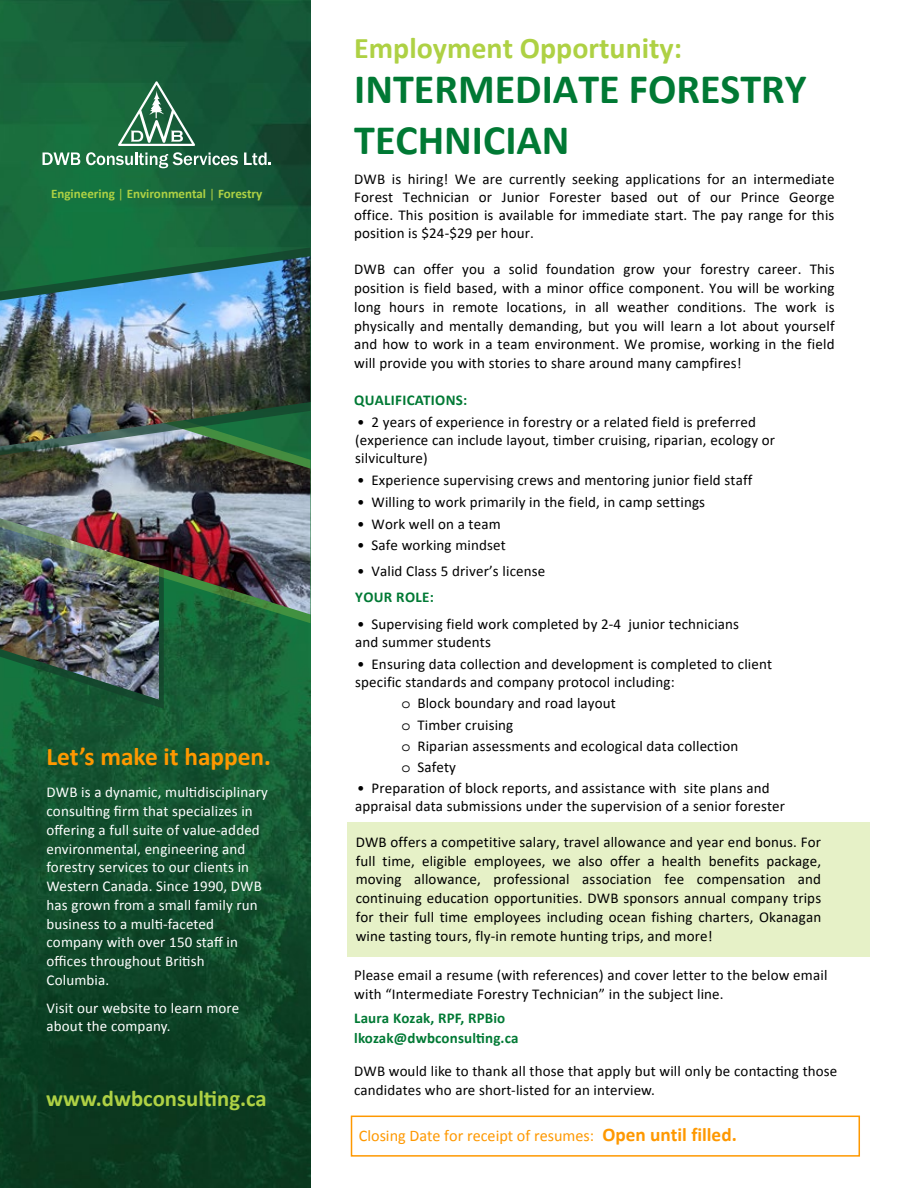
<style>
.page{position:relative;width:918px;height:1188px;background:#fff}
.page>*{position:absolute;margin:0;border:0;box-sizing:border-box;transform-origin:0 0}
.t1{font:700 42px/50.4px "Calibri";color:#007934}
.t2{font:700 30px "Calibri";color:#aed144}
.t3{font:700 25.35px "Calibri";color:#fe9800}
.t4{font:700 22.65px "Calibri";color:#aed144}
.t5{font:16.2px "Calibri";color:#fe9800}
.t6{font:15px/18.8px "Calibri";letter-spacing:.01em;color:#000}
.t7{font:15px/18.8px "Calibri";letter-spacing:.01em;color:#fff}
.t8{font:700 15px/19.5px "Calibri";letter-spacing:.01em;color:#007934}
.t9{font:700 13.05px "Calibri";color:#aed144}
.s1{font-weight:400}
.s2{font-family:"Courier Std"}
.s3{font-weight:700;font-size:19.2px}
</style>
<div class="page">
<img style="left:0;top:623px;width:310px;height:565px">
<img style="left:0;top:0;width:310px;height:247px">
<svg style="left:0;top:623px;width:164px;height:86px;background:#155833"></svg>
<img style="left:0;top:623px;width:159px;height:77px">
<img style="left:0;top:614px;width:310px;height:9px">
<img style="left:0;top:457px;width:310px;height:157px">
<svg style="left:0;top:247px;width:310px;height:210px;background:#386b4b"></svg>
<img style="left:0;top:256px;width:310px;height:190px">
<div style="left:351px;top:1116px;width:509px;height:41px;border:2px solid #fe9800"></div>
<div style="left:347px;top:822px;width:522px;height:135px;background:#e6f1c7"></div>
<svg style="left:118px;top:81px;width:77px;height:65px;background:#478163"></svg>
<svg style="left:43px;top:152px;width:37px;height:13px"></svg>
<svg style="left:86px;top:152px;width:152px;height:16px"></svg>
<svg style="left:244px;top:152px;width:27px;height:13px"></svg>
<p class="t9" style="left:51px;top:186px;width:213px">Engineering <span class="s1">|</span> Environmental <span class="s1">|</span> Forestry</p>
<h3 class="t3" style="left:47px;top:741px;width:226px">Let’s make it happen.</h3>
<p class="t7" style="left:47px;top:783px;width:223px">DWB is a dynamic, multidisciplinary consulting firm that specializes in offering a full suite of value-added environmental, engineering and forestry services to our clients in<br>Western Canada. Since 1990, DWB has grown from a small family run business to a multi-faceted company with over 150 staff in offices throughout British<br>Columbia.</p>
<p class="t7" style="left:47px;top:998px;width:194px">Visit our website to learn more about the company.</p>
<h3 class="t4" style="left:46px;top:1085px;width:222px">www.dwbconsulting.ca</h3>
<h2 class="t2" style="left:354px;top:30px;width:329px">Employment Opportunity:</h2>
<h1 class="t1" style="left:354px;top:63px;width:454px">INTERMEDIATE FORESTRY<br>TECHNICIAN</h1>
<p class="t6" style="left:354px;top:170px;width:482px;line-height:18px;text-align:justify">DWB is hiring! We are currently seeking applications for an intermediate Forest Technician or Junior Forester based out of our Prince George office. This position is available for immediate start. The pay range for this position is $24-$29 per hour.</p>
<p class="t6" style="left:354px;top:260px;width:482px;text-align:justify">DWB can offer you a solid foundation grow your forestry career. This position is field based, with a minor office component. You will be working long hours in remote locations, in all weather conditions. The work is physically and mentally demanding, but you will learn a lot about yourself and how to work in a team environment. We promise, working in the field will provide you with stories to share around many campfires!</p>
<p class="t8" style="left:354px;top:389px;width:115px">QUALIFICATIONS:</p>
<p class="t6" style="left:355px;top:413px;width:421px;line-height:18px">• 2 years of experience in forestry or a related field is preferred (experience can include layout, timber cruising, riparian, ecology or silviculture)</p>
<p class="t6" style="left:357px;top:471px;width:397px">• Experience supervising crews and mentoring junior field staff</p>
<p class="t6" style="left:357px;top:493px;width:350px">• Willing to work primarily in the field, in camp settings</p>
<p class="t6" style="left:357px;top:514px;width:145px">• Work well on a team</p>
<p class="t6" style="left:357px;top:536px;width:150px">• Safe working mindset</p>
<p class="t6" style="left:357px;top:562px;width:190px">• Valid Class 5 driver’s license</p>
<p class="t8" style="left:355px;top:587px;width:80px">YOUR ROLE:</p>
<p class="t6" style="left:355px;top:615px;width:385px;line-height:18px">• Supervising field work completed by 2-4 junior technicians and summer students</p>
<p class="t6" style="left:355px;top:655px;width:418px;line-height:18px">• Ensuring data collection and development is completed to client specific standards and company protocol including:</p>
<p class="t6" style="left:402px;top:692px;width:338px;line-height:21.3px"><span class="s2">o</span> Block boundary and road layout<br><span class="s2">o</span> Timber cruising<br><span class="s2">o</span> Riparian assessments and ecological data collection <span class="s2">o</span> Safety</p>
<p class="t6" style="left:355px;top:779px;width:431px;line-height:18px">• Preparation of block reports, and assistance with site plans and appraisal data submissions under the supervision of a senior forester</p>
<p class="t6" style="left:356px;top:832px;width:467px;text-align:justify">DWB offers a competitive salary, travel allowance and year end bonus. For full time, eligible employees, we also offer a health benefits package, moving allowance, professional association fee compensation and continuing education opportunities. DWB sponsors annual company trips for their full time employees including ocean fishing charters, Okanagan wine tasting tours, fly-in remote hunting trips, and more!</p>
<p class="t6" style="left:354px;top:966px;width:475px">Please email a resume (with references) and cover letter to the below email with “Intermediate Forestry Technician” in the subject line.</p>
<p class="t8" style="left:354px;top:1008px;width:166px">Laura Kozak, RPF, RPBio lkozak@dwbconsulting.ca</p>
<p class="t6" style="left:354px;top:1062px;width:485px">DWB would like to thank all those that apply but will only be contacting those candidates who are short-listed for an interview.</p>
<p class="t5" style="left:359px;top:1125px;width:380px">Closing Date for receipt of resumes: <span class="s3">Open until filled.</span></p>
</div>
